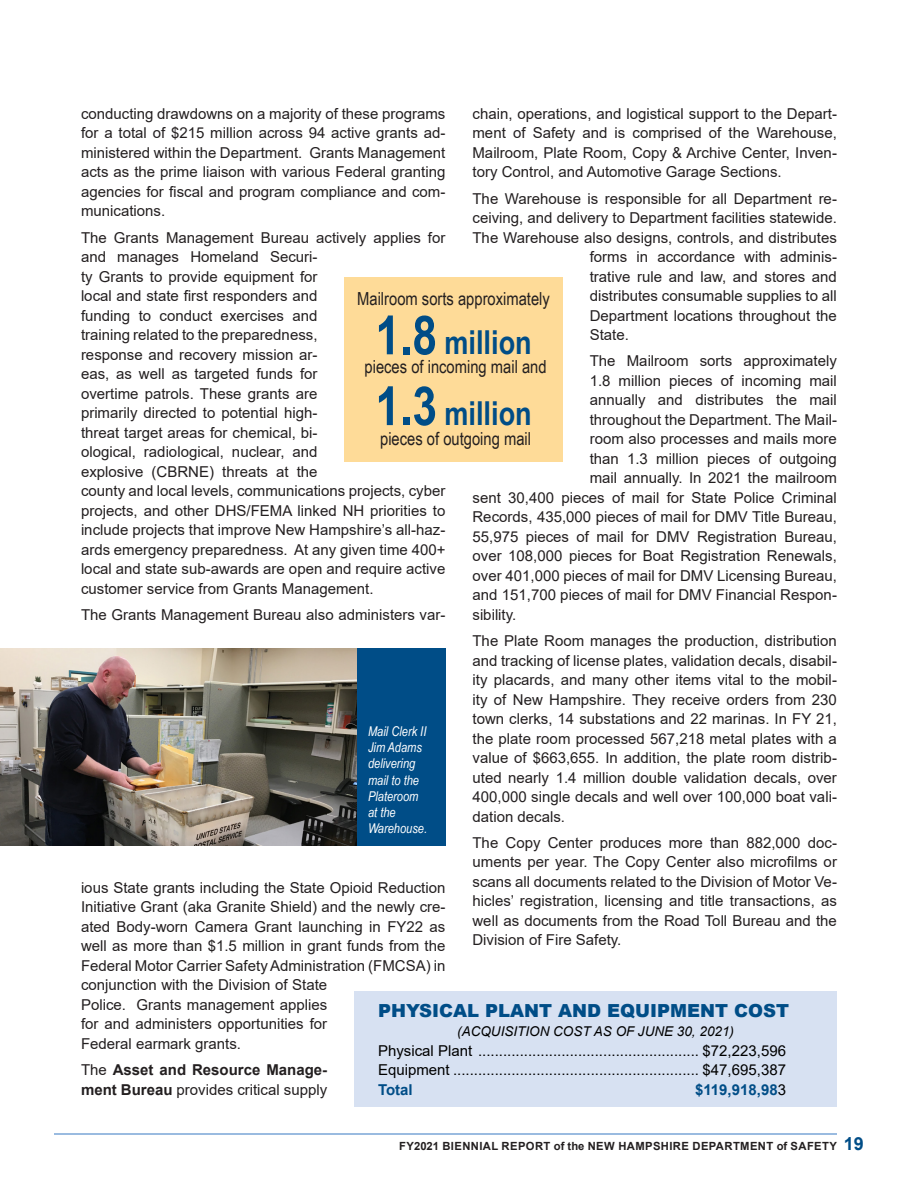
<style>
.page{position:relative;width:918px;height:1188px;background:#fff}
.page>*{position:absolute;margin:0;border:0;box-sizing:border-box;transform-origin:0 0}
.Arial_10_body{font:700 33px "Arial Narrow";color:#004d87}
.Arial_10_body-2{font:18px "Arial Narrow";color:#231f20}
.Arial_10_body-3{font:900 18px "Arial";color:#004d87}
.Arial_10_body-4{font:15px/19.5px "Arial";color:#231f20;text-align:justify}
.Arial_10_body-5{font:15px "Arial";color:#000}
.Arial_10_body-6{font:700 15px/19.5px "Arial";color:#231f20}
.Arial_10_body-7{font:700 15px "Arial";color:#004d87}
.Arial_11{font:italic 13.5px/16.2px "Arial Narrow";color:#fff}
.Arial_10_body-8{font:italic 13.5px "Arial";color:#000}
.t1{font:700 11.25px "Arial";letter-spacing:.035em;color:#231f20}
.s1{font-size:54px}
.s2{font-weight:400}
.s3{font-weight:400;color:#000}
.s4{font-size:18px;color:#004d87}
</style>
<div class="page">
<hr style="left:54px;top:1133px;width:783px;height:2px;background:#7aa5d7">
<div style="left:354px;top:991px;width:483px;height:116px;background:#d7e1f2"></div>
<div style="left:345px;top:277px;width:218px;height:185px;background:#fedb98"></div>
<div style="left:0;top:648px;width:446px;height:197px;background:#004d87"></div>
<img style="left:0;top:648px;width:356px;height:197px">
<p class="Arial_10_body-4" style="left:81px;top:104px;width:366px">conducting drawdowns on a majority of these programs for a total of $215 million across 94 active grants ad&shy;ministered within the Department. Grants Management acts as the prime liaison with various Federal granting agencies for fiscal and program compliance and com&shy;munications.</p>
<p class="Arial_10_body-4" style="left:81px;top:228px;width:366px;text-align:left">The Grants Management Bureau actively applies for and manages Homeland Securi-<br>ty Grants to provide equipment for<br>local and state first responders and<br>funding to conduct exercises and<br>training related to the preparedness,<br>response and recovery mission ar-<br>eas, as well as targeted funds for<br>overtime patrols. These grants are<br>primarily directed to potential high-<br>threat target areas for chemical, bi-<br>ological, radiological, nuclear, and<br>explosive (CBRNE) threats at the<br>county and local levels, communications projects, cyber projects, and other DHS/FEMA linked NH priorities to include projects that improve New Hampshire’s all-haz&shy;ards emergency preparedness. At any given time 400+ local and state sub-awards are open and require active customer service from Grants Management.</p>
<p class="Arial_10_body-4" style="left:81px;top:605px;width:366px">The Grants Management Bureau also administers var-</p>
<p class="Arial_10_body-4" style="left:472px;top:104px;width:366px">chain, operations, and logistical support to the Depart&shy;ment of Safety and is comprised of the Warehouse, Mailroom, Plate Room, Copy &amp; Archive Center, Inven&shy;tory Control, and Automotive Garage Sections.</p>
<p class="Arial_10_body-4" style="left:472px;top:189px;width:366px">The Warehouse is responsible for all Department re-</p>
<p class="Arial_10_body-4" style="left:472px;top:208px;width:366px">ceiving, and delivery to Department facilities statewide.</p>
<p class="Arial_10_body-4" style="left:472px;top:228px;width:366px">The Warehouse also designs, controls, and distributes</p>
<p class="Arial_10_body-4" style="left:590px;top:247px;width:249px">forms in accordance with adminis-</p>
<p class="Arial_10_body-4" style="left:590px;top:267px;width:249px">trative rule and law, and stores and</p>
<p class="Arial_10_body-4" style="left:590px;top:286px;width:249px">distributes consumable supplies to all</p>
<p class="Arial_10_body-4" style="left:590px;top:306px;width:249px">Department locations throughout the</p>
<p class="Arial_10_body-4" style="left:590px;top:325px;width:41px">State.</p>
<p class="Arial_10_body-4" style="left:590px;top:351px;width:249px">The Mailroom sorts approximately</p>
<p class="Arial_10_body-4" style="left:590px;top:371px;width:249px">1.8 million pieces of incoming mail</p>
<p class="Arial_10_body-4" style="left:590px;top:390px;width:249px">annually and distributes the mail</p>
<p class="Arial_10_body-4" style="left:590px;top:410px;width:249px">throughout the Department. The Mail-</p>
<p class="Arial_10_body-4" style="left:590px;top:429px;width:249px">room also processes and mails more</p>
<p class="Arial_10_body-4" style="left:590px;top:449px;width:249px">than 1.3 million pieces of outgoing</p>
<p class="Arial_10_body-4" style="left:590px;top:468px;width:249px">mail annually. In 2021 the mailroom</p>
<p class="Arial_10_body-4" style="left:472px;top:488px;width:366px">sent 30,400 pieces of mail for State Police Criminal</p>
<p class="Arial_10_body-4" style="left:472px;top:507px;width:366px">Records, 435,000 pieces of mail for DMV Title Bureau,</p>
<p class="Arial_10_body-4" style="left:472px;top:527px;width:366px">55,975 pieces of mail for DMV Registration Bureau,</p>
<p class="Arial_10_body-4" style="left:472px;top:546px;width:366px">over 108,000 pieces for Boat Registration Renewals,</p>
<p class="Arial_10_body-4" style="left:472px;top:566px;width:366px">over 401,000 pieces of mail for DMV Licensing Bureau,</p>
<p class="Arial_10_body-4" style="left:472px;top:585px;width:366px">and 151,700 pieces of mail for DMV Financial Respon-</p>
<p class="Arial_10_body-4" style="left:472px;top:605px;width:45px">sibility.</p>
<p class="Arial_10_body-4" style="left:472px;top:631px;width:366px">The Plate Room manages the production, distribution and tracking of license plates, validation decals, disabil&shy;ity placards, and many other items vital to the mobil&shy;ity of New Hampshire. They receive orders from 230 town clerks, 14 substations and 22 marinas. In FY 21, the plate room processed 567,218 metal plates with a value of $663,655. In addition, the plate room distrib&shy;uted nearly 1.4 million double validation decals, over 400,000 single decals and well over 100,000 boat vali&shy;dation decals.</p>
<p class="Arial_10_body-4" style="left:472px;top:833px;width:366px">The Copy Center produces more than 882,000 doc&shy;uments per year. The Copy Center also microfilms or scans all documents related to the Division of Motor Ve&shy;hicles’ registration, licensing and title transactions, as well as documents from the Road Toll Bureau and the Division of Fire Safety.</p>
<p class="Arial_10_body-2" style="left:357px;top:285px;width:194px">Mailroom sorts approximately</p>
<p class="Arial_10_body" style="left:375px;top:318px;width:158px"><span class="s1">1.8</span> million</p>
<p class="Arial_10_body" style="left:375px;top:389px;width:158px"><span class="s1">1.3</span> million</p>
<p class="Arial_10_body-2" style="left:365px;top:354px;width:184px">pieces of incoming mail and</p>
<p class="Arial_10_body-2" style="left:380px;top:425px;width:152px">pieces of outgoing mail</p>
<p class="Arial_11" style="left:368px;top:723px;width:61px">Mail Clerk II<br>Jim Adams delivering mail to the<br>Plateroom at the<br>Warehouse.</p>
<p class="Arial_10_body-4" style="left:81px;top:878px;width:366px;text-align:left">ious State grants including the State Opioid Reduction Initiative Grant (aka Granite Shield) and the newly cre&shy;ated Body-worn Camera Grant launching in FY22 as well as more than $1.5 million in grant funds from the Federal Motor Carrier Safety Administration (FMCSA) in conjunction with the Division of State<br>Police. Grants management applies<br>for and administers opportunities for<br>Federal earmark grants.</p>
<p class="Arial_10_body-6" style="left:81px;top:1060px;width:248px"><span class="s2">The</span> Asset and Resource Manage&shy;ment Bureau <span class="s2">provides critical supply</span></p>
<p class="Arial_10_body-3" style="left:378px;top:997px;width:413px">PHYSICAL PLANT AND EQUIPMENT COST</p>
<p class="Arial_10_body-8" style="left:457px;top:1023px;width:278px">(ACQUISITION COST AS OF JUNE 30, 2021)</p>
<p class="Arial_10_body-5" style="left:378px;top:1040px;width:409px">Physical Plant ..................................................... $72,223,596</p>
<p class="Arial_10_body-5" style="left:378px;top:1059px;width:409px">Equipment ........................................................... $47,695,387</p>
<p class="Arial_10_body-7" style="left:378px;top:1079px;width:36px">Total</p>
<p class="Arial_10_body-7" style="left:695px;top:1079px;width:92px">$119,918,98<span class="s3">3</span></p>
<p class="t1" style="left:399px;top:1138px;width:466px">FY2021 BIENNIAL REPORT of the NEW HAMPSHIRE DEPARTMENT of SAFETY <span class="s4">19</span></p>
</div>
